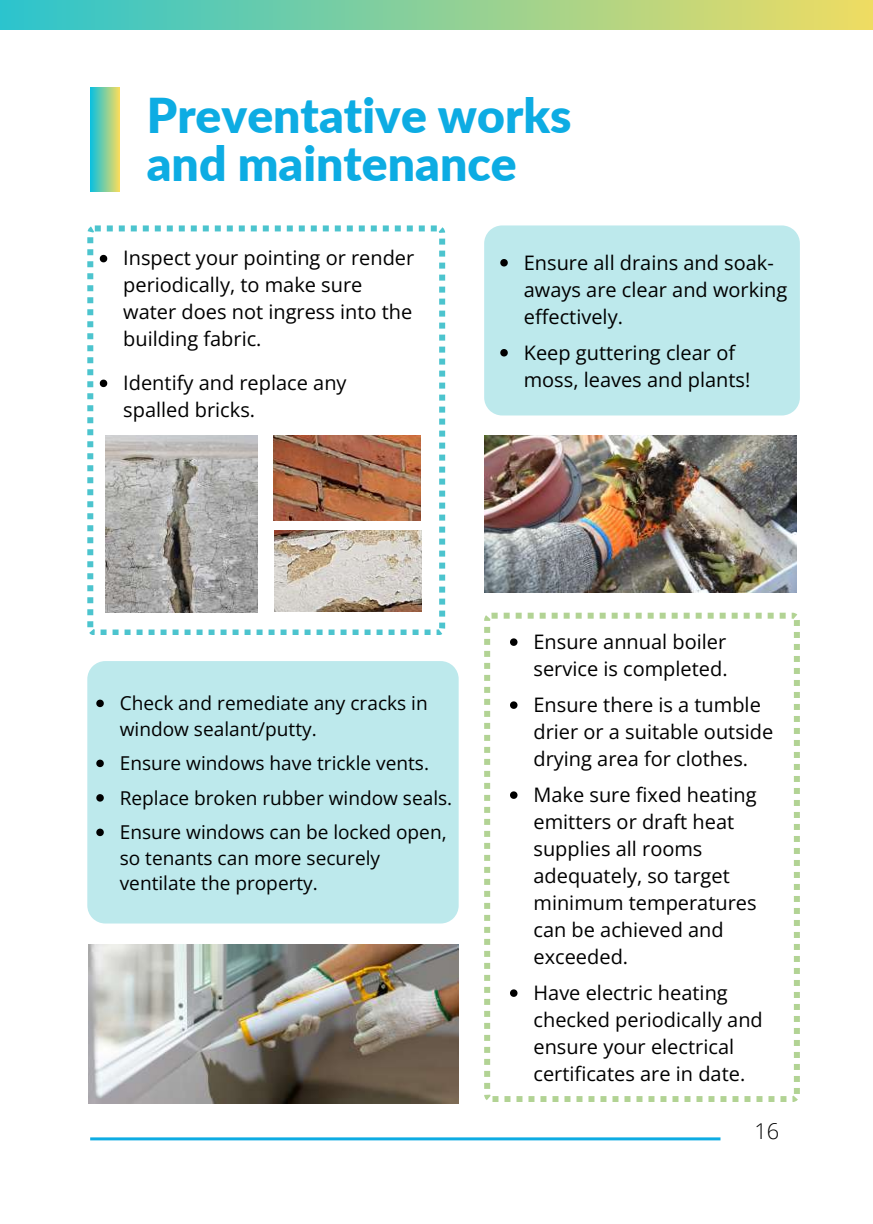
<style>
.page{position:relative;width:873px;height:1224px;background:#fff}
.page>*{position:absolute;margin:0;border:0;box-sizing:border-box;transform-origin:0 0}
.t1{font:900 48px/48px "Lato";color:#0dace3}
.t2{font:300 21.8px "Open Sans";color:#000}
.t3{font:20px/27px "Open Sans";color:#000}
.t4{font:19px/25.6px "Open Sans";color:#000}
</style>
<div class="page">
<div style="left:0;top:0;width:873px;height:30px;background:linear-gradient(to right,#2bc4ce,#efdc62)"></div>
<hr style="left:90px;top:1137px;width:630px;height:3px;background:#0dace3">
<svg style="left:484px;top:613px;width:315px;height:489px"></svg>
<div style="left:484px;top:225px;width:316px;height:191px;background:#bde9ec"></div>
<svg style="left:87px;top:225px;width:358px;height:410px"></svg>
<div style="left:87px;top:661px;width:371px;height:263px;background:#bde9ec"></div>
<img style="left:88px;top:945px;width:371px;height:159px">
<img style="left:484px;top:435px;width:312px;height:158px">
<img style="left:274px;top:531px;width:147px;height:81px">
<img style="left:106px;top:435px;width:151px;height:177px">
<svg style="left:90px;top:87px;width:29px;height:104px;background:#7dcea0"></svg>
<img style="left:273px;top:435px;width:147px;height:86px">
<svg style="left:100px;top:255px;width:7px;height:7px"></svg>
<svg style="left:100px;top:380px;width:7px;height:7px"></svg>
<svg style="left:96px;top:700px;width:8px;height:7px"></svg>
<svg style="left:96px;top:760px;width:8px;height:7px"></svg>
<svg style="left:96px;top:794px;width:8px;height:8px"></svg>
<svg style="left:96px;top:829px;width:8px;height:7px"></svg>
<svg style="left:500px;top:259px;width:8px;height:8px"></svg>
<svg style="left:500px;top:349px;width:8px;height:8px"></svg>
<svg style="left:510px;top:638px;width:8px;height:8px"></svg>
<svg style="left:510px;top:701px;width:8px;height:8px"></svg>
<svg style="left:510px;top:791px;width:8px;height:8px"></svg>
<svg style="left:510px;top:989px;width:8px;height:8px"></svg>
<h1 class="t1" style="left:147px;top:91px;width:426px">Preventative works and maintenance</h1>
<p class="t3" style="left:123px;top:244px;width:293px">Inspect your pointing or render periodically, to make sure water does not ingress into the building fabric.</p>
<p class="t3" style="left:123px;top:369px;width:225px">Identify and replace any spalled bricks.</p>
<p class="t3" style="left:524px;top:248px;width:265px">Ensure all drains and soak&shy;aways are clear and working effectively.</p>
<p class="t3" style="left:524px;top:338px;width:228px">Keep guttering clear of moss, leaves and plants!</p>
<p class="t4" style="left:120px;top:690px;width:310px">Check and remediate any cracks in window sealant/putty.</p>
<p class="t4" style="left:120px;top:746px;width:334px;line-height:34.4px">Ensure windows have trickle vents.<br>Replace broken rubber window seals.<br>Ensure windows can be locked open,</p>
<p class="t4" style="left:120px;top:844px;width:262px">so tenants can more securely ventilate the property.</p>
<p class="t3" style="left:533px;top:628px;width:196px">Ensure annual boiler service is completed.</p>
<p class="t3" style="left:533px;top:691px;width:241px">Ensure there is a tumble drier or a suitable outside drying area for clothes.</p>
<p class="t3" style="left:533px;top:781px;width:225px">Make sure fixed heating emitters or draft heat supplies all rooms adequately, so target minimum temperatures can be achieved and exceeded.</p>
<p class="t3" style="left:533px;top:979px;width:231px">Have electric heating checked periodically and ensure your electrical certificates are in date.</p>
<p class="t2" style="left:754px;top:1116px;width:26px">16</p>
</div>
